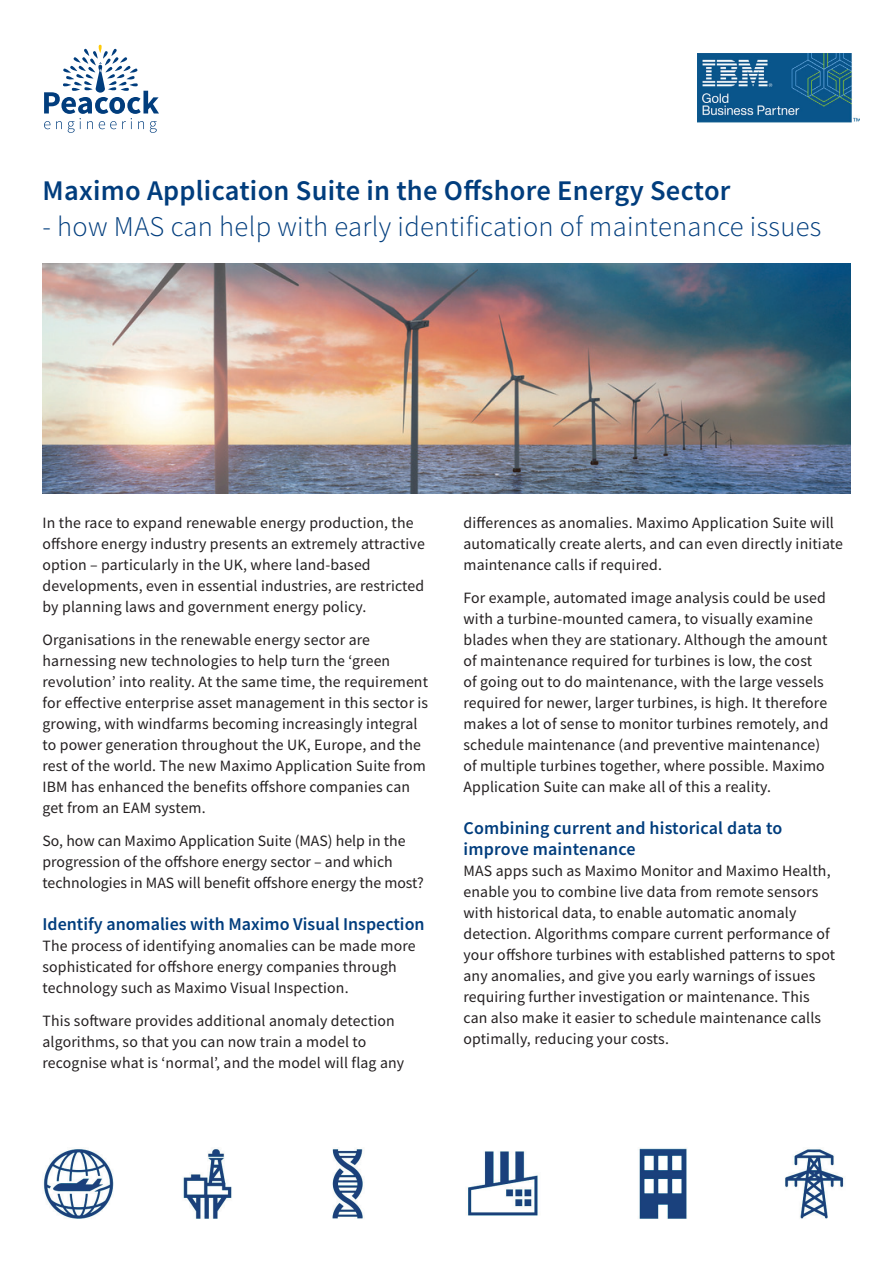
<style>
.page{position:relative;width:893px;height:1263px;background:#fff}
.page>*{position:absolute;margin:0;border:0;box-sizing:border-box;transform-origin:0 0}
.subhead_14pt{font:300 28.5px "Source Sans Pro";letter-spacing:.01em;color:#013d7d}
.subhead_14pt-2{font:600 28.5px "Source Sans Pro";letter-spacing:.01em;color:#013d7d}
.t1{font:600 18px/21px "Source Sans Pro";color:#013d7d}
.t2{font:15.75px/21px "Source Sans Pro";letter-spacing:.01em;color:#231f20}
</style>
<div class="page">
<img style="left:43px;top:1148px;width:801px;height:71px">
<svg style="left:44px;top:45px;width:115px;height:88px"></svg>
<img style="left:697px;top:53px;width:162px;height:69px">
<img style="left:43px;top:264px;width:807px;height:229px">
<p class="subhead_14pt-2" style="left:43px;top:172px;width:689px">Maximo Application Suite in the Offshore Energy Sector</p>
<p class="subhead_14pt" style="left:43px;top:209px;width:780px">- how MAS can help with early identification of maintenance issues</p>
<p class="t2" style="left:43px;top:512px;width:384px">In the race to expand renewable energy production, the offshore energy industry presents an extremely attractive option – particularly in the UK, where land-based developments, even in essential industries, are restricted by planning laws and government energy policy.</p>
<p class="t2" style="left:43px;top:629px;width:387px">Organisations in the renewable energy sector are harnessing new technologies to help turn the ‘green revolution’ into reality. At the same time, the requirement for effective enterprise asset management in this sector is growing, with windfarms becoming increasingly integral to power generation throughout the UK, Europe, and the rest of the world. The new Maximo Application Suite from IBM has enhanced the benefits offshore companies can get from an EAM system.</p>
<p class="t2" style="left:43px;top:830px;width:383px">So, how can Maximo Application Suite (MAS) help in the progression of the offshore energy sector – and which technologies in MAS will benefit offshore energy the most?</p>
<p class="t1" style="left:43px;top:913px;width:384px">Identify anomalies with Maximo Visual Inspection</p>
<p class="t2" style="left:43px;top:935px;width:375px">The process of identifying anomalies can be made more sophisticated for offshore energy companies through technology such as Maximo Visual Inspection.</p>
<p class="t2" style="left:43px;top:1010px;width:363px">This software provides additional anomaly detection algorithms, so that you can now train a model to recognise what is ‘normal’, and the model will flag any</p>
<p class="t2" style="left:463px;top:512px;width:381px">differences as anomalies. Maximo Application Suite will automatically create alerts, and can even directly initiate maintenance calls if required.</p>
<p class="t2" style="left:463px;top:587px;width:366px">For example, automated image analysis could be used with a turbine-mounted camera, to visually examine blades when they are stationary. Although the amount of maintenance required for turbines is low, the cost of going out to do maintenance, with the large vessels required for newer, larger turbines, is high. It therefore makes a lot of sense to monitor turbines remotely, and schedule maintenance (and preventive maintenance) of multiple turbines together, where possible. Maximo Application Suite can make all of this a reality.</p>
<p class="t1" style="left:463px;top:817px;width:320px">Combining current and historical data to improve maintenance</p>
<p class="t2" style="left:463px;top:860px;width:373px">MAS apps such as Maximo Monitor and Maximo Health, enable you to combine live data from remote sensors with historical data, to enable automatic anomaly detection. Algorithms compare current performance of your offshore turbines with established patterns to spot any anomalies, and give you early warnings of issues requiring further investigation or maintenance. This can also make it easier to schedule maintenance calls optimally, reducing your costs.</p>
</div>
